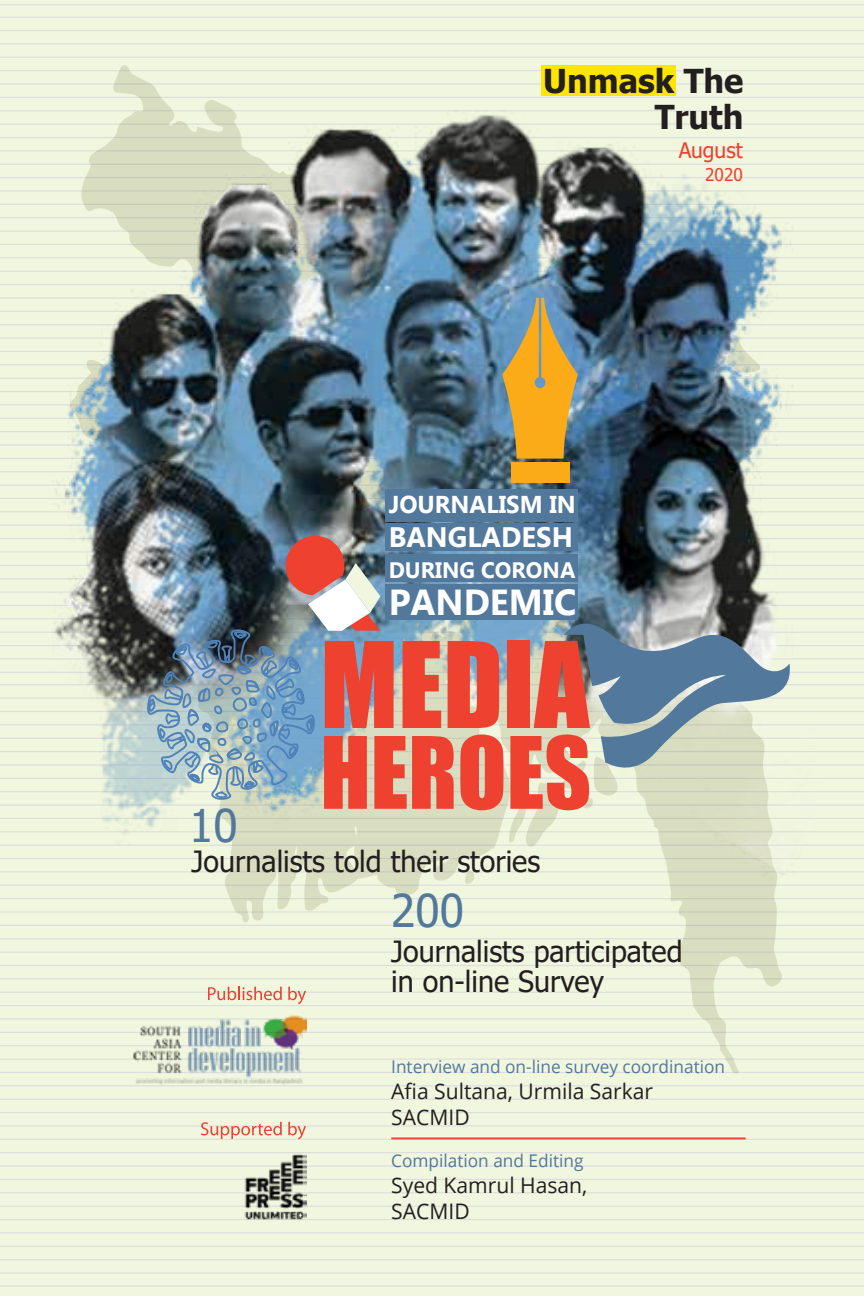
<style>
.page{position:relative;width:864px;height:1296px;background:#f1f6de}
.page>*{position:absolute;margin:0;border:0;box-sizing:border-box;transform-origin:0 0}
.t1{font:45px "Tahoma";color:#52789c}
.t2{font:700 36.2px "Microsoft Tai Le";color:#fff}
.t3{font:700 32.8px/35.8px "Tahoma";color:#231f20;text-align:right}
.t4{font:29.2px/29.2px "Tahoma";color:#231f20}
.t5{font:700 28.2px "Microsoft Tai Le";color:#fff}
.t6{font:700 24.4px "Microsoft Tai Le";color:#fff}
.t7{font:700 22.4px "Microsoft Tai Le";color:#fff}
.t8{font:21.4px/25.6px "Open Sans";color:#231f20}
.t9{font:21.4px "Tahoma";color:#ef4130}
.t10{font:17.6px "Open Sans";color:#52789c}
.t11{font:17.6px "Tahoma";color:#ef4130}
</style>
<div class="page">
<hr style="left:0;top:17px;width:864px;height:1px;background:#dcddde">
<hr style="left:0;top:30px;width:864px;height:1px;background:#dcddde">
<hr style="left:0;top:43px;width:864px;height:1px;background:#dcddde">
<hr style="left:0;top:57px;width:864px;height:1px;background:#dcddde">
<hr style="left:0;top:70px;width:864px;height:1px;background:#dcddde">
<hr style="left:0;top:83px;width:864px;height:2px;background:#dcddde">
<hr style="left:0;top:97px;width:864px;height:1px;background:#dcddde">
<hr style="left:0;top:110px;width:864px;height:1px;background:#dcddde">
<hr style="left:0;top:124px;width:864px;height:1px;background:#dcddde">
<hr style="left:0;top:137px;width:864px;height:1px;background:#dcddde">
<hr style="left:0;top:150px;width:864px;height:1px;background:#dcddde">
<hr style="left:0;top:164px;width:864px;height:1px;background:#dcddde">
<hr style="left:0;top:177px;width:864px;height:1px;background:#dcddde">
<hr style="left:0;top:190px;width:864px;height:2px;background:#dcddde">
<hr style="left:0;top:204px;width:864px;height:1px;background:#dcddde">
<hr style="left:0;top:217px;width:864px;height:1px;background:#dcddde">
<hr style="left:0;top:231px;width:864px;height:1px;background:#dcddde">
<hr style="left:0;top:244px;width:864px;height:1px;background:#dcddde">
<hr style="left:0;top:257px;width:864px;height:1px;background:#dcddde">
<hr style="left:0;top:271px;width:864px;height:1px;background:#dcddde">
<hr style="left:0;top:284px;width:864px;height:1px;background:#dcddde">
<hr style="left:0;top:297px;width:864px;height:2px;background:#dcddde">
<hr style="left:0;top:311px;width:864px;height:1px;background:#dcddde">
<hr style="left:0;top:324px;width:864px;height:1px;background:#dcddde">
<hr style="left:0;top:337px;width:864px;height:2px;background:#dcddde">
<hr style="left:0;top:351px;width:864px;height:1px;background:#dcddde">
<hr style="left:0;top:364px;width:864px;height:1px;background:#dcddde">
<hr style="left:0;top:378px;width:864px;height:1px;background:#dcddde">
<hr style="left:0;top:391px;width:864px;height:1px;background:#dcddde">
<hr style="left:0;top:404px;width:864px;height:1px;background:#dcddde">
<hr style="left:0;top:418px;width:864px;height:1px;background:#dcddde">
<hr style="left:0;top:431px;width:864px;height:1px;background:#dcddde">
<hr style="left:0;top:444px;width:864px;height:2px;background:#dcddde">
<hr style="left:0;top:458px;width:864px;height:1px;background:#dcddde">
<hr style="left:0;top:471px;width:864px;height:1px;background:#dcddde">
<hr style="left:0;top:485px;width:864px;height:1px;background:#dcddde">
<hr style="left:0;top:498px;width:864px;height:1px;background:#dcddde">
<hr style="left:0;top:511px;width:864px;height:1px;background:#dcddde">
<hr style="left:0;top:525px;width:864px;height:1px;background:#dcddde">
<hr style="left:0;top:538px;width:864px;height:1px;background:#dcddde">
<hr style="left:0;top:551px;width:864px;height:2px;background:#dcddde">
<hr style="left:0;top:565px;width:864px;height:1px;background:#dcddde">
<hr style="left:0;top:578px;width:864px;height:1px;background:#dcddde">
<hr style="left:0;top:592px;width:864px;height:1px;background:#dcddde">
<hr style="left:0;top:605px;width:864px;height:1px;background:#dcddde">
<hr style="left:0;top:618px;width:864px;height:1px;background:#dcddde">
<hr style="left:0;top:632px;width:864px;height:1px;background:#dcddde">
<hr style="left:0;top:645px;width:864px;height:1px;background:#dcddde">
<hr style="left:0;top:658px;width:864px;height:2px;background:#dcddde">
<hr style="left:0;top:672px;width:864px;height:1px;background:#dcddde">
<hr style="left:0;top:4px;width:864px;height:1px;background:#dcddde">
<hr style="left:0;top:684px;width:864px;height:1px;background:#dcddde">
<hr style="left:0;top:698px;width:864px;height:1px;background:#dcddde">
<hr style="left:0;top:711px;width:864px;height:1px;background:#dcddde">
<hr style="left:0;top:724px;width:864px;height:1px;background:#dcddde">
<hr style="left:0;top:738px;width:864px;height:1px;background:#dcddde">
<hr style="left:0;top:751px;width:864px;height:1px;background:#dcddde">
<hr style="left:0;top:764px;width:864px;height:2px;background:#dcddde">
<hr style="left:0;top:778px;width:864px;height:1px;background:#dcddde">
<hr style="left:0;top:791px;width:864px;height:1px;background:#dcddde">
<hr style="left:0;top:804px;width:864px;height:2px;background:#dcddde">
<hr style="left:0;top:818px;width:864px;height:1px;background:#dcddde">
<hr style="left:0;top:831px;width:864px;height:1px;background:#dcddde">
<hr style="left:0;top:845px;width:864px;height:1px;background:#dcddde">
<hr style="left:0;top:858px;width:864px;height:1px;background:#dcddde">
<hr style="left:0;top:871px;width:864px;height:1px;background:#dcddde">
<hr style="left:0;top:885px;width:864px;height:1px;background:#dcddde">
<hr style="left:0;top:898px;width:864px;height:1px;background:#dcddde">
<hr style="left:0;top:911px;width:864px;height:2px;background:#dcddde">
<hr style="left:0;top:925px;width:864px;height:1px;background:#dcddde">
<hr style="left:0;top:938px;width:864px;height:1px;background:#dcddde">
<hr style="left:0;top:952px;width:864px;height:1px;background:#dcddde">
<hr style="left:0;top:965px;width:864px;height:1px;background:#dcddde">
<hr style="left:0;top:978px;width:864px;height:1px;background:#dcddde">
<hr style="left:0;top:992px;width:864px;height:1px;background:#dcddde">
<hr style="left:0;top:1005px;width:864px;height:1px;background:#dcddde">
<hr style="left:0;top:1018px;width:864px;height:2px;background:#dcddde">
<hr style="left:0;top:1032px;width:864px;height:1px;background:#dcddde">
<hr style="left:0;top:1045px;width:864px;height:1px;background:#dcddde">
<hr style="left:0;top:1059px;width:864px;height:1px;background:#dcddde">
<hr style="left:0;top:1072px;width:864px;height:1px;background:#dcddde">
<hr style="left:0;top:1085px;width:864px;height:1px;background:#dcddde">
<hr style="left:0;top:1099px;width:864px;height:1px;background:#dcddde">
<hr style="left:0;top:1112px;width:864px;height:1px;background:#dcddde">
<hr style="left:0;top:1125px;width:864px;height:2px;background:#dcddde">
<hr style="left:0;top:1139px;width:864px;height:1px;background:#dcddde">
<hr style="left:0;top:1152px;width:864px;height:1px;background:#dcddde">
<hr style="left:0;top:1165px;width:864px;height:2px;background:#dcddde">
<hr style="left:0;top:1179px;width:864px;height:1px;background:#dcddde">
<hr style="left:0;top:1192px;width:864px;height:1px;background:#dcddde">
<hr style="left:0;top:1206px;width:864px;height:1px;background:#dcddde">
<hr style="left:0;top:1219px;width:864px;height:1px;background:#dcddde">
<hr style="left:0;top:1232px;width:864px;height:1px;background:#dcddde">
<hr style="left:0;top:1246px;width:864px;height:1px;background:#dcddde">
<hr style="left:0;top:1259px;width:864px;height:1px;background:#dcddde">
<hr style="left:0;top:1272px;width:864px;height:2px;background:#dcddde">
<hr style="left:0;top:1285px;width:864px;height:2px;background:#dcddde">
<img style="left:36px;top:65px;width:781px;height:1151px">
<img style="left:132px;top:1016px;width:174px;height:70px">
<svg style="left:208px;top:987px;width:74px;height:13px"></svg>
<svg style="left:288px;top:987px;width:18px;height:17px"></svg>
<img style="left:242px;top:1152px;width:64px;height:68px">
<svg style="left:201px;top:1122px;width:81px;height:17px"></svg>
<svg style="left:288px;top:1122px;width:18px;height:17px"></svg>
<img style="left:145px;top:266px;width:650px;height:622px">
<hr style="left:391px;top:1137px;width:355px;height:2px;background:#ef4130">
<div style="left:385px;top:489px;width:192px;height:33px;background:#52789c"></div>
<div style="left:385px;top:524px;width:192px;height:27px;background:#52789c"></div>
<div style="left:385px;top:555px;width:192px;height:27px;background:#52789c"></div>
<div style="left:385px;top:584px;width:192px;height:36px;background:#52789c"></div>
<div style="left:541px;top:65px;width:135px;height:30px;background:#fee600"></div>
<p class="t3" style="left:543px;top:64px;width:202px">Unmask The<br>Truth</p>
<p class="t9" style="left:679px;top:136px;width:66px">August</p>
<p class="t11" style="left:705px;top:163px;width:39px">2020</p>
<h1 class="t1" style="left:189px;top:795px;width:50px">10</h1>
<p class="t6" style="left:389px;top:491px;width:189px">JOURNALISM IN</p>
<p class="t5" style="left:389px;top:521px;width:186px">BANGLADESH</p>
<p class="t7" style="left:389px;top:558px;width:188px">DURING CORONA</p>
<p class="t2" style="left:389px;top:582px;width:189px">PANDEMIC</p>
<p class="t4" style="left:192px;top:849px;width:350px">Journalists told their stories</p>
<h1 class="t1" style="left:391px;top:881px;width:74px">200</h1>
<p class="t4" style="left:391px;top:939px;width:293px">Journalists participated in on-line Survey</p>
<p class="t10" style="left:391px;top:1055px;width:335px">Interview and on-line survey coordination</p>
<p class="t8" style="left:391px;top:1078px;width:263px">Afia Sultana, Urmila Sarkar<br>SACMID</p>
<p class="t10" style="left:391px;top:1149px;width:194px">Compilation and Editing</p>
<p class="t8" style="left:391px;top:1172px;width:198px">Syed Kamrul Hasan,<br>SACMID</p>
</div>
